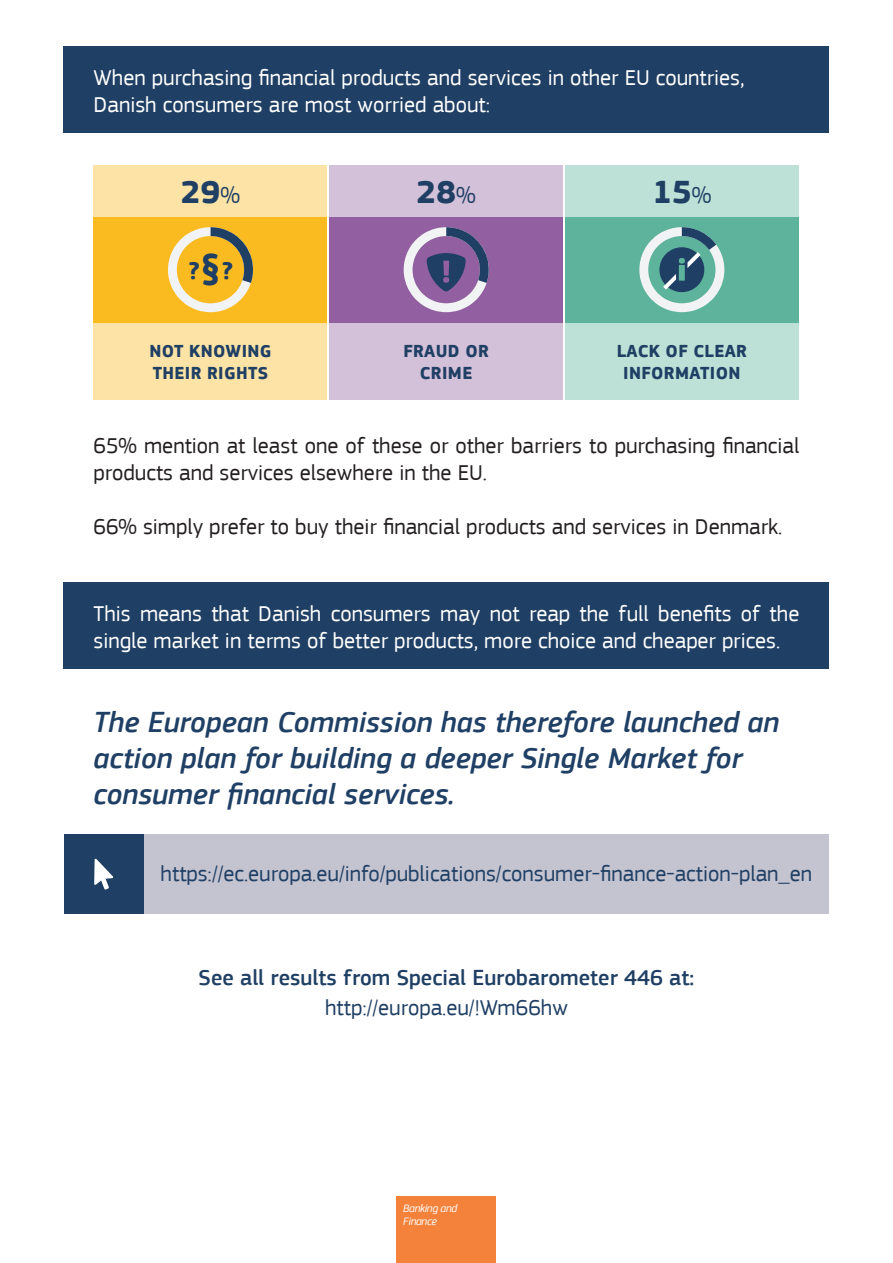
<style>
.page{position:relative;width:893px;height:1263px;background:#fff}
.page>*{position:absolute;margin:0;border:0;box-sizing:border-box;transform-origin:0 0}
.t1{font:700 33px "EC Square Sans Pro";color:#1f3f64}
.Quotes{font:italic 500 30px/36px "EC Square Sans Pro";color:#1f3f64}
.t2{font:700 25.35px "EC Square Sans Pro";color:#1f3f64}
.Paragraph{font:22.5px/27px "EC Square Sans Pro";color:#fff}
.Paragraph-2{font:22.5px/27px "EC Square Sans Pro";color:#231f20}
.Paragraph-3{font:22.5px "EC Square Sans Pro";color:#1f3f64}
.Quotes-2{font:500 22.5px "EC Square Sans Pro";color:#1f3f64}
.Quotes-3{font:22.5px "EC Square Sans Pro";color:#1f3f64}
.t3{font:700 18px/21.6px "EC Square Sans Pro";letter-spacing:.02em;color:#1f3f64;text-align:center}
.t4{font:italic 11.4px/13.6px "EC Square Sans Pro";letter-spacing:-.03em;color:#fff}
.s1{font-weight:400;font-size:24px}
.s2{font-size:38.1px}
</style>
<div class="page">
<div style="left:64px;top:46px;width:765px;height:87px;background:#1f3f64"></div>
<div style="left:64px;top:582px;width:765px;height:87px;background:#1f3f64"></div>
<div style="left:144px;top:834px;width:685px;height:80px;background:#c4c3d0"></div>
<div style="left:64px;top:834px;width:80px;height:80px;background:#1f3f64"></div>
<svg style="left:94px;top:858px;width:19px;height:32px"></svg>
<div style="left:94px;top:217px;width:233px;height:106px;background:#fabb21"></div>
<div style="left:94px;top:323px;width:233px;height:76px;background:#fde4a6"></div>
<div style="left:94px;top:165px;width:233px;height:52px;background:#fde4a6"></div>
<svg style="left:168px;top:227px;width:85px;height:85px"></svg>
<div style="left:329px;top:217px;width:234px;height:106px;background:#9260a0"></div>
<div style="left:329px;top:323px;width:234px;height:76px;background:#d3c0d9"></div>
<div style="left:329px;top:165px;width:234px;height:52px;background:#d3c0d9"></div>
<svg style="left:404px;top:227px;width:85px;height:85px"></svg>
<div style="left:565px;top:217px;width:234px;height:106px;background:#5db39b"></div>
<div style="left:565px;top:323px;width:234px;height:76px;background:#bee1d7"></div>
<div style="left:565px;top:165px;width:234px;height:52px;background:#bee1d7"></div>
<svg style="left:639px;top:227px;width:85px;height:85px"></svg>
<div style="left:397px;top:1196px;width:99px;height:67px;background:#f4823b"></div>
<p class="Paragraph" style="left:94px;top:64px;width:652px">When purchasing financial products and services in other EU countries,</p>
<p class="Paragraph" style="left:94px;top:91px;width:398px">Danish consumers are most worried about:</p>
<p class="t1" style="left:181px;top:173px;width:61px">29<span class="s1">%</span></p>
<p class="t2" style="left:189px;top:256px;width:46px">?<span class="s2">§</span>?</p>
<p class="t3" style="left:149px;top:341px;width:124px;text-align:left">NOT KNOWING<br>THEIR RIGHTS</p>
<p class="t1" style="left:417px;top:173px;width:61px">28<span class="s1">%</span></p>
<p class="t3" style="left:403px;top:341px;width:87px">FRAUD OR<br>CRIME</p>
<p class="t1" style="left:652px;top:173px;width:61px">15<span class="s1">%</span></p>
<p class="t3" style="left:617px;top:341px;width:132px">LACK OF CLEAR<br>INFORMATION</p>
<p class="Paragraph-2" style="left:94px;top:432px;width:707px">65% mention at least one of these or other barriers to purchasing financial products and services elsewhere in the EU.</p>
<p class="Paragraph-2" style="left:94px;top:513px;width:690px">66% simply prefer to buy their financial products and services in Denmark.</p>
<p class="Paragraph" style="left:94px;top:600px;width:707px">This means that Danish consumers may not reap the full benefits of the single market in terms of better products, more choice and cheaper prices.</p>
<p class="Quotes" style="left:94px;top:705px;width:687px">The European Commission has therefore launched an action plan for building a deeper Single Market for consumer financial services.</p>
<p class="Paragraph-3" style="left:161px;top:860px;width:653px">https://ec.europa.eu/info/publications/consumer-finance-action-plan_en</p>
<p class="Quotes-2" style="left:199px;top:964px;width:497px">See all results from Special Eurobarometer 446 at:</p>
<p class="Quotes-3" style="left:325px;top:994px;width:244px">http://europa.eu/!Wm66hw</p>
<p class="t4" style="left:403px;top:1201px;width:55px">Banking and<br>Finance</p>
</div>
